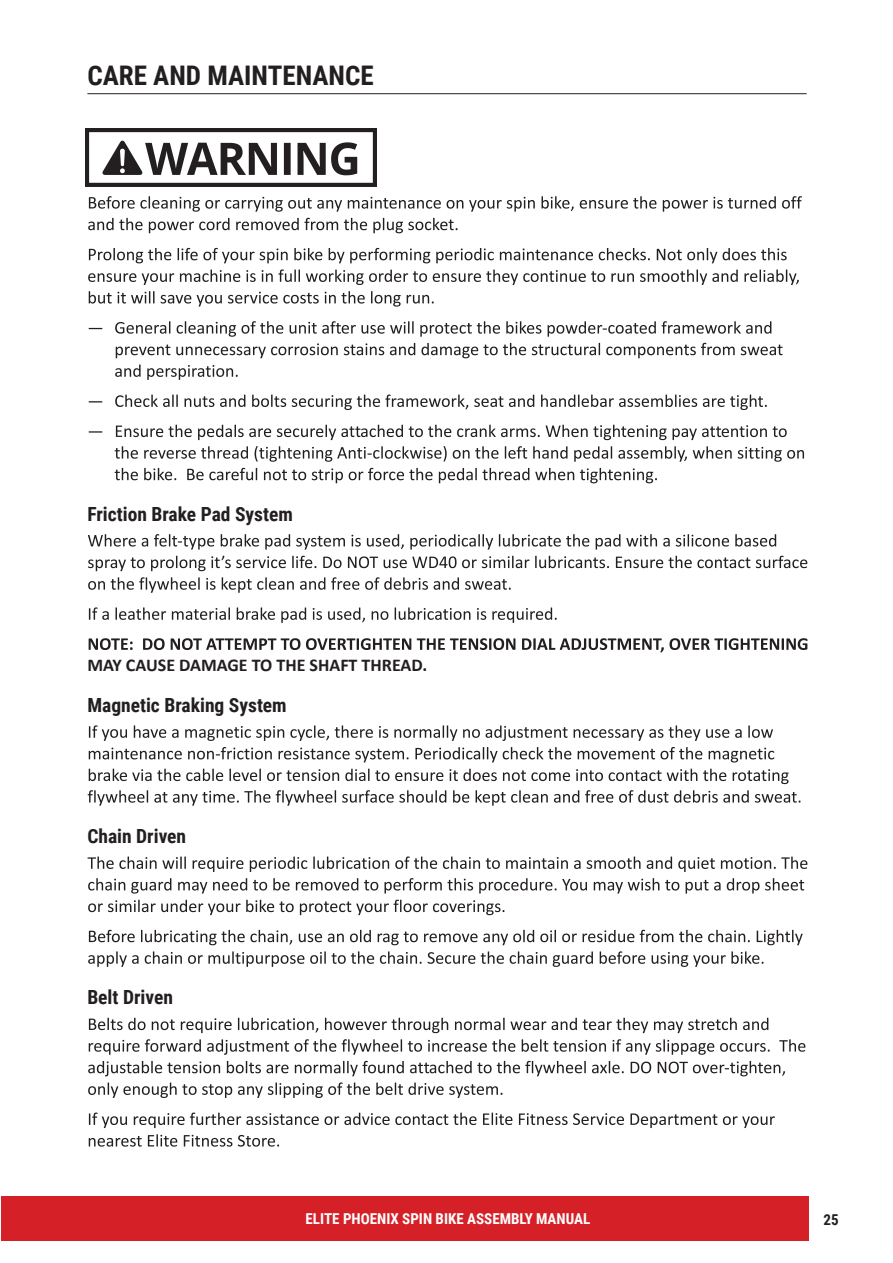
<style>
.page{position:relative;width:893px;height:1263px;background:#fff}
.page>*{position:absolute;margin:0;border:0;box-sizing:border-box;transform-origin:0 0}
.t1{font:700 27px "Roboto Condensed";color:#231f20}
.t2{font:700 19.5px "Roboto Condensed";color:#231f20}
.t3{font:700 18px "Calibri";color:#231f20}
.t4{font:700 15px "Roboto Condensed";color:#fff}
.t5{font:700 15px "Roboto Condensed";color:#231f20}
</style>
<div class="page">
<div style="left:4px;top:1196px;width:805px;height:44px;background:#d52027"></div>
<svg style="left:89px;top:196px;width:713px;height:16px"></svg>
<svg style="left:88px;top:218px;width:369px;height:15px"></svg>
<svg style="left:89px;top:248px;width:698px;height:15px"></svg>
<svg style="left:88px;top:269px;width:711px;height:16px"></svg>
<svg style="left:89px;top:291px;width:345px;height:16px"></svg>
<svg style="left:89px;top:328px;width:13px;height:1px"></svg>
<svg style="left:115px;top:321px;width:656px;height:16px"></svg>
<svg style="left:116px;top:343px;width:667px;height:15px"></svg>
<svg style="left:115px;top:364px;width:123px;height:16px"></svg>
<svg style="left:89px;top:401px;width:13px;height:1px"></svg>
<svg style="left:115px;top:394px;width:652px;height:16px"></svg>
<svg style="left:89px;top:431px;width:13px;height:2px"></svg>
<svg style="left:116px;top:425px;width:671px;height:15px"></svg>
<svg style="left:115px;top:446px;width:689px;height:16px"></svg>
<svg style="left:115px;top:468px;width:542px;height:15px"></svg>
<svg style="left:88px;top:534px;width:688px;height:16px"></svg>
<svg style="left:88px;top:556px;width:719px;height:15px"></svg>
<svg style="left:88px;top:577px;width:423px;height:16px"></svg>
<svg style="left:89px;top:607px;width:468px;height:16px"></svg>
<svg style="left:89px;top:638px;width:718px;height:14px"></svg>
<svg style="left:89px;top:725px;width:684px;height:16px"></svg>
<svg style="left:89px;top:747px;width:685px;height:15px"></svg>
<svg style="left:89px;top:769px;width:700px;height:15px"></svg>
<svg style="left:88px;top:790px;width:712px;height:16px"></svg>
<svg style="left:88px;top:856px;width:719px;height:16px"></svg>
<svg style="left:88px;top:878px;width:716px;height:15px"></svg>
<svg style="left:88px;top:900px;width:416px;height:15px"></svg>
<svg style="left:89px;top:930px;width:714px;height:15px"></svg>
<svg style="left:88px;top:951px;width:675px;height:16px"></svg>
<svg style="left:89px;top:1018px;width:679px;height:15px"></svg>
<svg style="left:89px;top:1039px;width:716px;height:16px"></svg>
<svg style="left:88px;top:1061px;width:697px;height:15px"></svg>
<svg style="left:88px;top:1082px;width:414px;height:16px"></svg>
<svg style="left:89px;top:1112px;width:686px;height:16px"></svg>
<svg style="left:89px;top:1134px;width:190px;height:12px"></svg>
<hr style="left:87px;top:93px;width:720px;height:1px;background:#231f20">
<img style="left:86px;top:128px;width:290px;height:58px">
<h1 class="t1" style="left:87px;top:56px;width:288px">CARE AND MAINTENANCE</h1>
<p class="t2" style="left:87px;top:500px;width:207px">Friction Brake Pad System</p>
<p class="t3" style="left:87px;top:653px;width:341px">MAY CAUSE DAMAGE TO THE SHAFT THREAD.</p>
<p class="t2" style="left:87px;top:691px;width:201px">Magnetic Braking System</p>
<p class="t2" style="left:87px;top:822px;width:100px">Chain Driven</p>
<p class="t2" style="left:87px;top:983px;width:87px">Belt Driven</p>
<p class="t4" style="left:305px;top:1208px;width:286px">ELITE PHOENIX SPIN BIKE ASSEMBLY MANUAL</p>
<p class="t5" style="left:823px;top:1209px;width:17px">25</p>
</div>
